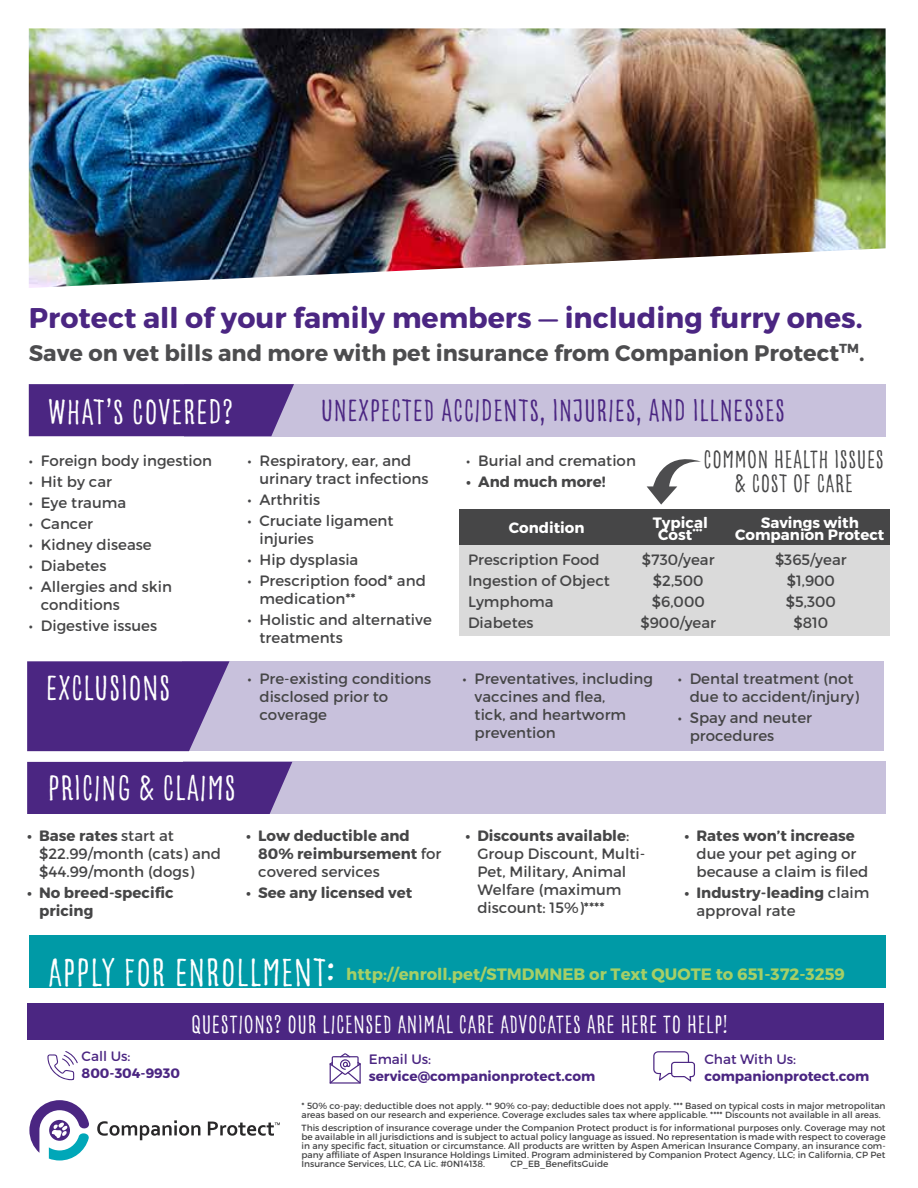
<style>
.page{position:relative;width:918px;height:1188px;background:#fff}
.page>*{position:absolute;margin:0;border:0;box-sizing:border-box;transform-origin:0 0}
.t1{font:42px "Goodlife Sans Condensed";color:#fff}
.t2{font:37.5px "Goodlife Sans Condensed";color:#fff}
.t3{font:33px "Goodlife Sans Condensed";color:#4b2682}
.t4{font:28.5px "Trueno Round Bd";color:#4b2682}
.t5{font:27px "Goodlife Sans Condensed";color:#fff}
.t6{font:27px/24px "Goodlife Sans Condensed";color:#464647;text-align:center}
.t7{font:22.5px "Trueno Round Bd";color:#4d4d4f}
.t8{font:16.5px "Trueno Bd";color:#a6cf66}
.t9{font:15px/18px "Trueno Round";color:#464647}
.t10{font:15px/18px "Trueno Round Bd";color:#464647}
.t11{font:15px/12px "Trueno Round Bd";color:#fff;text-align:center}
.t12{font:13.65px "Trueno Round Bd";color:#4b2682}
.t13{font:13.65px "Trueno Round";color:#4b2682}
.t14{font:9px/9px "Trueno Round";color:#464647}
.s1{font-family:"Trueno Round"}
.s2{font-family:"Trueno Round Bd"}
</style>
<div class="page">
<img style="left:29px;top:28px;width:857px;height:260px">
<div style="left:184px;top:384px;width:702px;height:52px;background:#c8c1dc"></div>
<div style="left:29px;top:384px;width:265px;height:52px;background:#4b2682"></div>
<div style="left:27px;top:1004px;width:857px;height:36px;background:#4b2682"></div>
<svg style="left:29px;top:1100px;width:60px;height:61px"></svg>
<svg style="left:97px;top:1120px;width:183px;height:20px"></svg>
<svg style="left:47px;top:1051px;width:31px;height:29px"></svg>
<svg style="left:329px;top:1053px;width:32px;height:31px"></svg>
<svg style="left:653px;top:1051px;width:42px;height:31px"></svg>
<div style="left:183px;top:661px;width:701px;height:90px;background:#c8c1dc"></div>
<svg style="left:27px;top:661px;width:202px;height:90px;background:#57358b"></svg>
<div style="left:29px;top:935px;width:857px;height:52px;background:#009aa6"></div>
<div style="left:183px;top:762px;width:703px;height:52px;background:#c8c1dc"></div>
<div style="left:27px;top:762px;width:265px;height:52px;background:#4b2682"></div>
<div style="left:459px;top:544px;width:430px;height:92px;background:#dadada"></div>
<div style="left:459px;top:510px;width:430px;height:35px;background:#464647"></div>
<svg style="left:647px;top:459px;width:54px;height:46px"></svg>
<h3 class="t4" style="left:29px;top:300px;width:836px">Protect all of your family members <span class="s1">—</span> including furry ones.</h3>
<h3 class="t7" style="left:29px;top:339px;width:837px">Save on vet bills and more with pet insurance from Companion Protect<sup>TM</sup>.</h3>
<h2 class="t2" style="left:47px;top:391px;width:187px">WHAT’S COVERED?</h2>
<p class="t9" style="left:29px;top:451px;width:185px">• Foreign body ingestion</p>
<p class="t9" style="left:29px;top:472px;width:85px">• Hit by car</p>
<p class="t9" style="left:29px;top:493px;width:99px">• Eye trauma</p>
<p class="t9" style="left:29px;top:514px;width:66px">• Cancer</p>
<p class="t9" style="left:29px;top:535px;width:124px">• Kidney disease</p>
<p class="t9" style="left:29px;top:556px;width:79px">• Diabetes</p>
<p class="t9" style="left:41px;top:577px;width:133px;text-indent:-12px">• Allergies and skin conditions</p>
<p class="t9" style="left:29px;top:616px;width:130px">• Digestive issues</p>
<h3 class="t3" style="left:320px;top:392px;width:467px">UNEXPECTED ACCIDENTS, INJURIES, AND ILLNESSES</h3>
<p class="t9" style="left:260px;top:451px;width:171px;text-indent:-12px">• Respiratory, ear, and urinary tract infections</p>
<p class="t9" style="left:248px;top:490px;width:74px">• Arthritis</p>
<p class="t9" style="left:260px;top:511px;width:136px;text-indent:-12px">• Cruciate ligament injuries</p>
<p class="t9" style="left:248px;top:550px;width:112px">• Hip dysplasia</p>
<p class="t9" style="left:260px;top:571px;width:168px;text-indent:-12px">• Prescription food* and medication**</p>
<p class="t9" style="left:260px;top:610px;width:174px;text-indent:-12px">• Holistic and alternative treatments</p>
<p class="t9" style="left:466px;top:451px;width:171px">• Burial and cremation</p>
<p class="t10" style="left:466px;top:473px;width:141px">• And much more!</p>
<h3 class="t6" style="left:703px;top:448px;width:182px">COMMON HEALTH ISSUES &amp; COST OF CARE</h3>
<p class="t11" style="left:509px;top:522px;width:77px">Condition</p>
<p class="t11" style="left:653px;top:517px;width:57px">Typical<br>Cost<sup>***</sup></p>
<p class="t9" style="left:468px;top:549px;width:143px;line-height:21px">Prescription Food<br>Ingestion of Object<br>Lymphoma<br>Diabetes</p>
<p class="t9" style="left:640px;top:549px;width:77px;line-height:21px;text-align:center">$730/year $2,500 $6,000 $900/year</p>
<p class="t11" style="left:735px;top:517px;width:151px">Savings with<br>Companion Protect</p>
<p class="t9" style="left:775px;top:549px;width:73px;line-height:21px;text-align:center">$365/year $1,900 $5,300 $810</p>
<h2 class="t2" style="left:45px;top:667px;width:127px">EXCLUSIONS</h2>
<p class="t9" style="left:260px;top:670px;width:173px;text-indent:-12px">• Pre-existing conditions disclosed prior to coverage</p>
<p class="t9" style="left:475px;top:670px;width:180px;text-indent:-12px">• Preventatives, including vaccines and flea,<br>tick, and heartworm prevention</p>
<p class="t9" style="left:690px;top:670px;width:171px;text-indent:-12px">• Dental treatment (not due to accident/injury)</p>
<p class="t9" style="left:690px;top:709px;width:124px;text-indent:-12px">• Spay and neuter procedures</p>
<h2 class="t2" style="left:47px;top:767px;width:190px">PRICING &amp; CLAIMS</h2>
<p class="t10" style="left:27px;top:827px;width:148px">• Base rates <span class="s1">start at</span></p>
<p class="t9" style="left:39px;top:845px;width:183px">$22.99/month (cats) and $44.99/month (dogs)</p>
<p class="t10" style="left:39px;top:884px;width:136px;text-indent:-12px">• No breed-specific pricing</p>
<p class="t10" style="left:258px;top:827px;width:185px;text-indent:-12px">• Low deductible and<br>80% reimbursement <span class="s1">for</span></p>
<p class="t9" style="left:258px;top:863px;width:123px">covered services</p>
<p class="t10" style="left:246px;top:884px;width:168px">• See any licensed vet</p>
<p class="t10" style="left:465px;top:827px;width:165px">• Discounts available<span class="s1">:</span></p>
<p class="t9" style="left:477px;top:845px;width:170px">Group Discount, Multi-<br>Pet, Military, Animal<br>Welfare (maximum discount: 15%)****</p>
<p class="t10" style="left:684px;top:827px;width:172px">• Rates won’t increase</p>
<p class="t9" style="left:696px;top:845px;width:173px">due your pet aging or because a claim is filed</p>
<p class="t10" style="left:684px;top:884px;width:187px">• Industry-leading <span class="s1">claim</span></p>
<p class="t9" style="left:696px;top:902px;width:101px">approval rate</p>
<h1 class="t1" style="left:48px;top:949px;width:290px">APPLY FOR ENROLLMENT:</h1>
<p class="t8" style="left:346px;top:964px;width:500px"><span class="s2">http://enroll.pet/</span>STMDMNEB or Text QUOTE to 651-372-3259</p>
<p class="t13" style="left:82px;top:1048px;width:50px">Call Us:</p>
<p class="t12" style="left:82px;top:1064px;width:100px">800-304-9930</p>
<h3 class="t5" style="left:191px;top:1009px;width:539px">QUESTIONS? OUR LICENSED ANIMAL CARE ADVOCATES ARE HERE TO HELP!</h3>
<p class="t13" style="left:369px;top:1051px;width:64px">Email Us:</p>
<p class="t12" style="left:369px;top:1068px;width:228px">service@companionprotect.com</p>
<p class="t13" style="left:704px;top:1051px;width:93px">Chat With Us:</p>
<p class="t12" style="left:704px;top:1068px;width:166px">companionprotect.com</p>
<p class="t14" style="left:302px;top:1101px;width:586px">* 50% co-pay; deductible does not apply. ** 90% co-pay; deductible does not apply. *** Based on typical costs in major metropolitan areas based on our research and experience. Coverage excludes sales tax where applicable. **** Discounts not available in all areas.</p>
<p class="t14" style="left:302px;top:1124px;width:586px;text-align:justify">This description of insurance coverage under the Companion Protect product is for informational purposes only. Coverage may not be available in all jurisdictions and is subject to actual policy language as issued. No representation is made with respect to coverage in any specific fact, situation or circumstance. All products are written by Aspen American Insurance Company, an insurance com&shy;pany affiliate of Aspen Insurance Holdings Limited. Program administered by Companion Protect Agency, LLC; in California, CP Pet Insurance Services, LLC, CA Lic. #0N14138.</p>
<p class="t14" style="left:511px;top:1160px;width:99px">CP_EB_BenefitsGuide</p>
</div>
